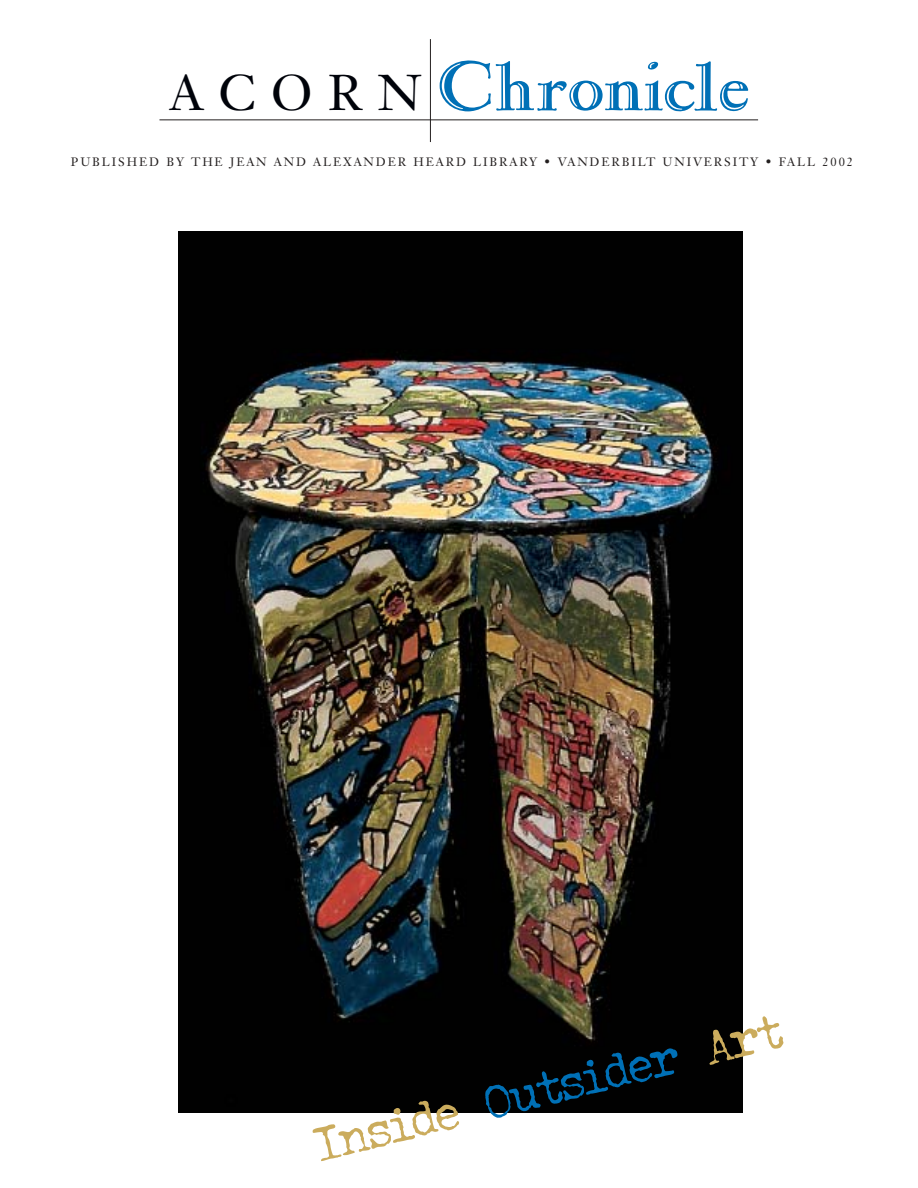
<style>
.page{position:relative;width:918px;height:1188px;background:#fff}
.page>*{position:absolute;margin:0;border:0;box-sizing:border-box;transform-origin:0 0}
.t1{font:72px "Narcissus Open SG";letter-spacing:-.02em;color:#0070b6}
.t2{font:45px "John Doe";color:#cbac5d}
.t3{font:12px "Janson Text";letter-spacing:.155em;color:#231f1f}
.s1{font-family:"Janson Text";font-size:49.5px;color:#00030a}
.s2{color:#0070b6}
</style>
<div class="page">
<img style="left:179px;top:231px;width:563px;height:882px">
<hr style="left:430px;top:39px;width:1px;height:103px;background:#231f1f">
<hr style="left:159px;top:120px;width:599px;height:1px;background:#231f1f">
<h1 class="t1" style="left:170px;top:58px;width:582px"><span class="s1">A C O R N</span> Chronicle</h1>
<p class="t3" style="left:71px;top:157px;width:784px">PUBLISHED BY THE JEAN AND ALEXANDER HEARD LIBRARY • VANDERBILT UNIVERSITY • FALL 2002</p>
<h2 class="t2" style="left:311px;top:1127px;width:481px;rotate:-14deg">Inside <span class="s2">Outsider</span> Art</h2>
</div>
